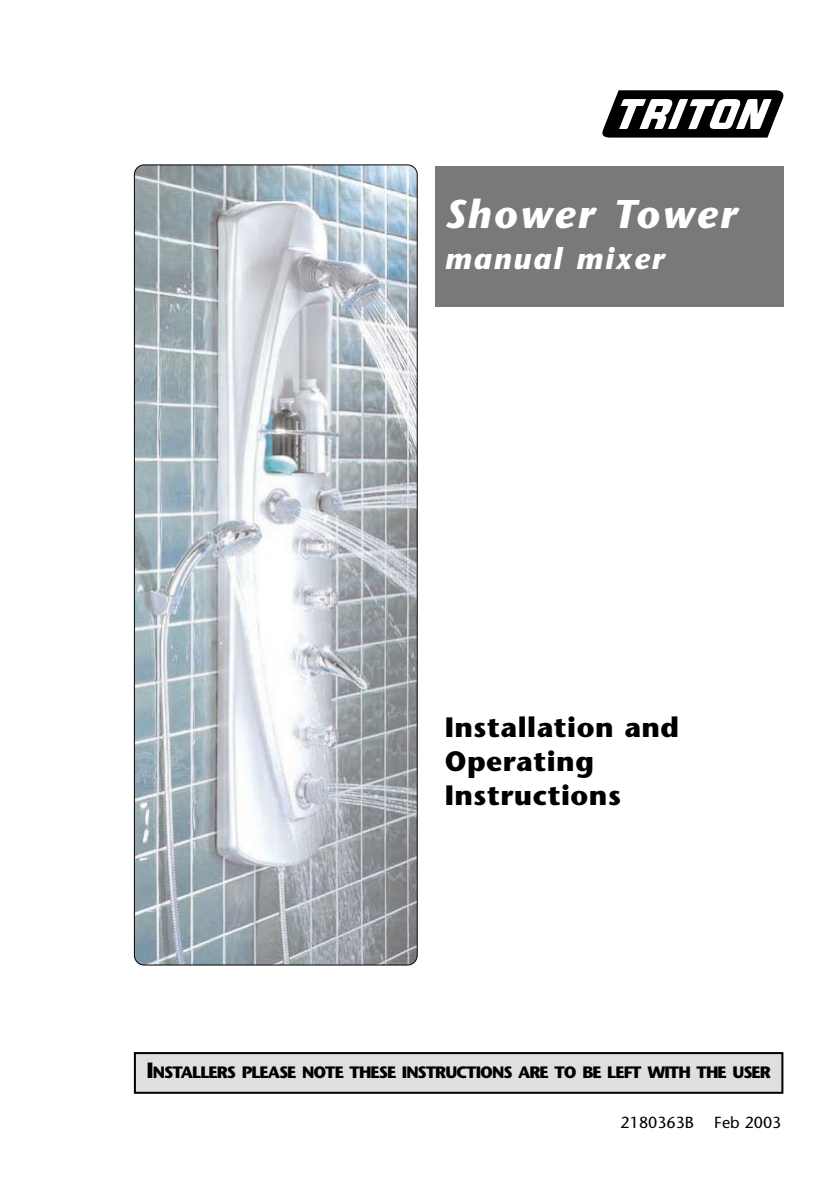
<style>
.page{position:relative;width:838px;height:1190px;background:#fff}
.page>*{position:absolute;margin:0;border:0;box-sizing:border-box;transform-origin:0 0}
.t1{font:italic 700 40px "Stone Sans";letter-spacing:.065em;color:#fff}
.t2{font:italic 700 30px "Stone Sans";letter-spacing:.065em;color:#fff}
.t3{font:700 28px/34px "Stone Sans";letter-spacing:.02em;color:#000}
.t4{font:700 16.4px "Stone Sans";letter-spacing:-.06em;color:#000}
.t5{font:16px "Stone Sans";color:#000}
.s1{font-size:22px}
</style>
<div class="page">
<div style="left:135px;top:1053px;width:647px;height:40px;background:#dfdfdf"></div>
<div style="left:134px;top:1052px;width:649px;height:42px;border:2px solid #000"></div>
<div style="left:435px;top:166px;width:348px;height:140px;background:#797979"></div>
<svg style="left:602px;top:90px;width:182px;height:48px"></svg>
<img style="left:134px;top:165px;width:283px;height:800px;border-radius:10px">
<div style="left:134px;top:164px;width:284px;height:802px;border:2px solid #000;border-radius:10px"></div>
<h1 class="t1" style="left:445px;top:198px;width:293px">Shower Tower</h1>
<h2 class="t2" style="left:445px;top:247px;width:220px">manual mixer</h2>
<h3 class="t3" style="left:445px;top:713px;width:236px">Installation and<br>Operating<br>Instructions</h3>
<p class="t4" style="left:147px;top:1066px;width:626px"><span class="s1">I</span>NSTALLERS PLEASE NOTE THESE INSTRUCTIONS ARE TO BE LEFT WITH THE USER</p>
<p class="t5" style="left:621px;top:1116px;width:75px">2180363B</p>
<p class="t5" style="left:714px;top:1116px;width:69px">Feb 2003</p>
</div>
